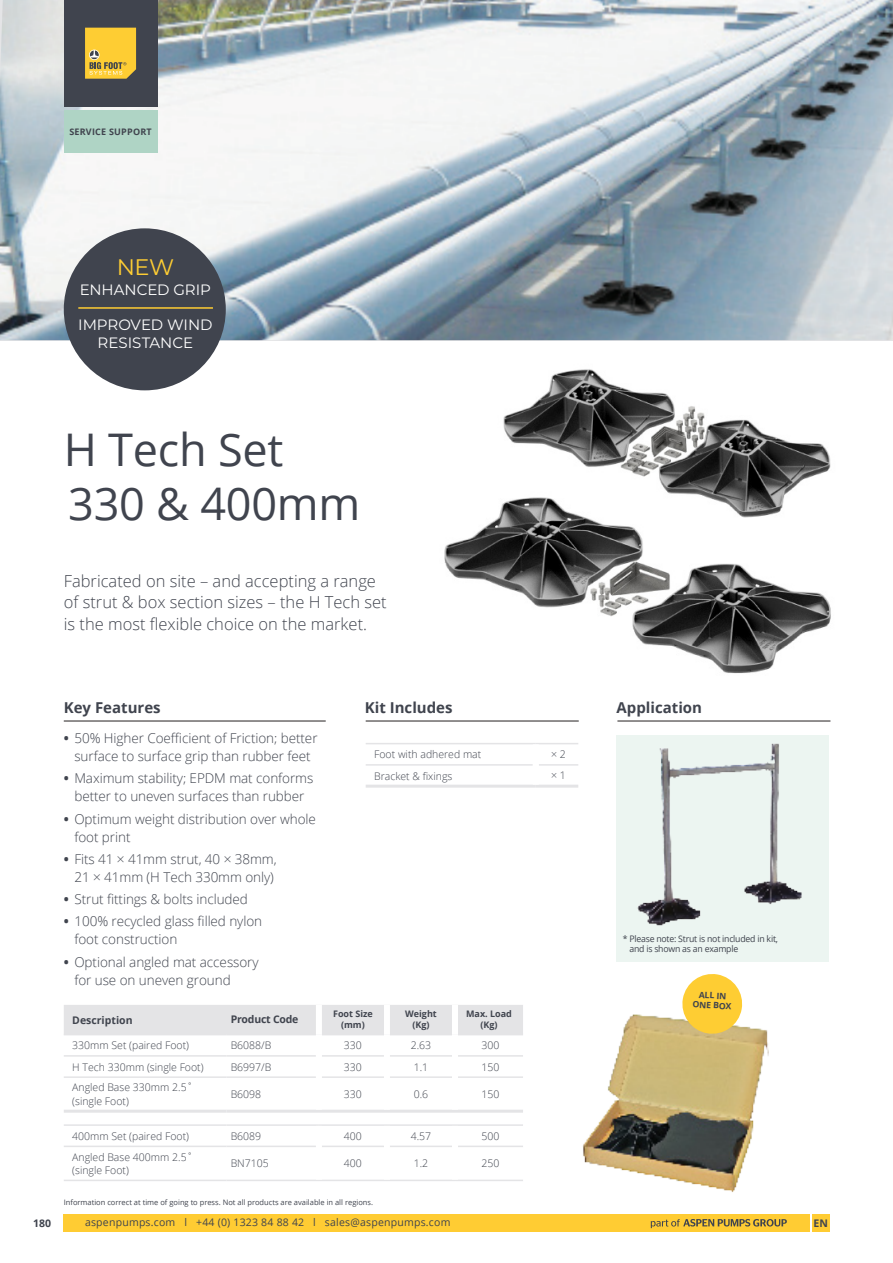
<style>
.page{position:relative;width:893px;height:1263px;background:#fff}
.page>*{position:absolute;margin:0;border:0;box-sizing:border-box;transform-origin:0 0}
.t1{font:45px/54px "Open Sans";letter-spacing:-.005em;color:#40444e}
.t2{font:22.5px "Montserrat";color:#fecd33}
.t3{font:300 16.5px/21.8px "Open Sans";color:#40444e}
.t4{font:15px/18px "Montserrat";letter-spacing:-.01em;color:#fff;text-align:center}
.t5{font:700 15px "Open Sans";color:#40444e}
.t6{font:300 13.5px/18px "Open Sans";letter-spacing:-.005em;color:#40444e;text-align:center}
.t7{font:300 10.5px/13.5px "Open Sans";color:#40444e}
.t8{font:10.5px "Open Sans";letter-spacing:.02em;color:#40444e}
.t9{font:700 10.5px "Open Sans";color:#40444e}
.t10{font:700 10.5px "Open Sans";letter-spacing:-.02em;color:#40444e}
.t11{font:9px/9.8px "Open Sans";letter-spacing:-.025em;color:#40444e}
.t12{font:700 9px/10.8px "Open Sans";color:#40444e;text-align:center}
.t13{font:700 9px "Open Sans";letter-spacing:.025em;color:#40444e}
.t14{font:700 8.7px/9.9px "Open Sans";color:#40444e;text-align:center}
.t15{font:7.5px "Open Sans";color:#40444e}
.s1{font-weight:700}
</style>
<div class="page">
<img style="left:493px;top:340px;width:343px;height:99px">
<img style="left:444px;top:439px;width:387px;height:235px">
<img style="left:0;top:0;width:893px;height:340px">
<div style="left:64px;top:1005px;width:459px;height:29px;background:#e4e4e6"></div>
<hr style="left:64px;top:1034px;width:162px;height:1px;background:#e4e4e6">
<hr style="left:226px;top:1034px;width:90px;height:1px;background:#e4e4e6">
<hr style="left:322px;top:1034px;width:62px;height:1px;background:#e4e4e6">
<hr style="left:390px;top:1034px;width:62px;height:1px;background:#e4e4e6">
<hr style="left:458px;top:1034px;width:65px;height:1px;background:#e4e4e6">
<hr style="left:64px;top:1055px;width:162px;height:2px;background:#e4e4e6">
<hr style="left:64px;top:1076px;width:162px;height:2px;background:#e4e4e6">
<hr style="left:64px;top:1110px;width:162px;height:3px;background:#e4e4e6">
<hr style="left:226px;top:1055px;width:90px;height:2px;background:#e4e4e6">
<hr style="left:226px;top:1076px;width:90px;height:2px;background:#e4e4e6">
<hr style="left:226px;top:1110px;width:93px;height:3px;background:#e4e4e6">
<hr style="left:322px;top:1055px;width:62px;height:2px;background:#e4e4e6">
<hr style="left:322px;top:1076px;width:62px;height:2px;background:#e4e4e6">
<hr style="left:319px;top:1110px;width:68px;height:3px;background:#e4e4e6">
<hr style="left:390px;top:1055px;width:62px;height:2px;background:#e4e4e6">
<hr style="left:390px;top:1076px;width:62px;height:2px;background:#e4e4e6">
<hr style="left:387px;top:1110px;width:68px;height:3px;background:#e4e4e6">
<hr style="left:458px;top:1055px;width:65px;height:2px;background:#e4e4e6">
<hr style="left:458px;top:1076px;width:65px;height:2px;background:#e4e4e6">
<hr style="left:455px;top:1110px;width:68px;height:3px;background:#e4e4e6">
<div style="left:316px;top:1005px;width:6px;height:30px;background:#fff"></div>
<div style="left:384px;top:1005px;width:6px;height:30px;background:#fff"></div>
<div style="left:452px;top:1005px;width:6px;height:30px;background:#fff"></div>
<hr style="left:64px;top:1124px;width:162px;height:2px;background:#e4e4e6">
<hr style="left:226px;top:1124px;width:93px;height:2px;background:#e4e4e6">
<hr style="left:319px;top:1124px;width:68px;height:2px;background:#e4e4e6">
<hr style="left:387px;top:1124px;width:68px;height:2px;background:#e4e4e6">
<hr style="left:455px;top:1124px;width:68px;height:2px;background:#e4e4e6">
<hr style="left:64px;top:1145px;width:162px;height:2px;background:#e4e4e6">
<hr style="left:64px;top:1179px;width:162px;height:2px;background:#e4e4e6">
<hr style="left:226px;top:1145px;width:90px;height:2px;background:#e4e4e6">
<hr style="left:226px;top:1179px;width:93px;height:2px;background:#e4e4e6">
<hr style="left:322px;top:1145px;width:62px;height:2px;background:#e4e4e6">
<hr style="left:319px;top:1179px;width:68px;height:2px;background:#e4e4e6">
<hr style="left:390px;top:1145px;width:62px;height:2px;background:#e4e4e6">
<hr style="left:387px;top:1179px;width:68px;height:2px;background:#e4e4e6">
<hr style="left:458px;top:1145px;width:65px;height:2px;background:#e4e4e6">
<hr style="left:455px;top:1179px;width:68px;height:2px;background:#e4e4e6">
<hr style="left:366px;top:743px;width:170px;height:1px;background:#e4e4e6">
<hr style="left:536px;top:743px;width:42px;height:1px;background:#e4e4e6">
<hr style="left:366px;top:764px;width:167px;height:2px;background:#e4e4e6">
<hr style="left:366px;top:785px;width:170px;height:3px;background:#e4e4e6">
<hr style="left:539px;top:764px;width:39px;height:2px;background:#e4e4e6">
<hr style="left:536px;top:785px;width:42px;height:3px;background:#e4e4e6">
<div style="left:617px;top:734px;width:212px;height:227px;background:#ecf5f1"></div>
<img style="left:637px;top:743px;width:165px;height:183px">
<img style="left:583px;top:1014px;width:186px;height:178px">
<hr style="left:64px;top:721px;width:262px;height:1px;background:#231f20">
<hr style="left:366px;top:721px;width:213px;height:1px;background:#231f20">
<hr style="left:617px;top:721px;width:213px;height:1px;background:#231f20">
<div style="left:64px;top:228px;width:162px;height:162px;background:#40444e;border-radius:50%"></div>
<hr style="left:78px;top:307px;width:135px;height:2px;background:#fecd33">
<svg style="left:680px;top:974px;width:64px;height:62px"></svg>
<svg style="left:64px;top:0;width:93px;height:153px"></svg>
<div style="left:64px;top:1214px;width:746px;height:17px;background:#fc3"></div>
<div style="left:812px;top:1214px;width:17px;height:17px;background:#fc3"></div>
<svg style="left:651px;top:1219px;width:136px;height:9px"></svg>
<p class="t13" style="left:69px;top:126px;width:84px">SERVICE SUPPORT</p>
<p class="t2" style="left:117px;top:251px;width:59px">NEW</p>
<p class="t4" style="left:80px;top:280px;width:133px">ENHANCED GRIP</p>
<p class="t4" style="left:78px;top:315px;width:136px">IMPROVED WIND<br>RESISTANCE</p>
<p class="t1" style="left:64px;top:422px;width:298px">H Tech Set<br>330 &amp; 400mm</p>
<p class="t3" style="left:64px;top:569px;width:324px">Fabricated on site – and accepting a range of strut &amp; box section sizes – the H Tech set is the most flexible choice on the market.</p>
<p class="t5" style="left:64px;top:697px;width:98px">Key Features</p>
<p class="t5" style="left:365px;top:697px;width:89px">Kit Includes</p>
<p class="t5" style="left:617px;top:697px;width:87px">Application</p>
<p class="t6" style="left:64px;top:729px;width:255px"><span class="s1">•</span> 50% Higher Coefficient of Friction; better surface to surface grip than rubber feet</p>
<p class="t6" style="left:64px;top:769px;width:251px"><span class="s1">•</span> Maximum stability; EPDM mat conforms better to uneven surfaces than rubber</p>
<p class="t6" style="left:74px;top:809px;width:243px;text-align:left;text-indent:-11px"><span class="s1">•</span> Optimum weight distribution over whole foot print</p>
<p class="t6" style="left:64px;top:849px;width:214px"><span class="s1">•</span> Fits 41 × 41mm strut, 40 × 38mm,<br>21 × 41mm (H Tech 330mm only)</p>
<p class="t6" style="left:64px;top:890px;width:186px"><span class="s1">•</span> Strut fittings &amp; bolts included</p>
<p class="t6" style="left:74px;top:912px;width:189px;text-align:left;text-indent:-11px"><span class="s1">•</span> 100% recycled glass filled nylon foot construction</p>
<p class="t6" style="left:74px;top:952px;width:186px;text-align:left;text-indent:-11px"><span class="s1">•</span> Optional angled mat accessory for use on uneven ground</p>
<p class="t7" style="left:374px;top:747px;width:109px">Foot with adhered mat</p>
<p class="t7" style="left:551px;top:747px;width:16px">× 2</p>
<p class="t7" style="left:374px;top:769px;width:80px">Bracket &amp; fixings</p>
<p class="t7" style="left:551px;top:768px;width:16px">× 1</p>
<p class="t9" style="left:72px;top:1012px;width:62px">Description</p>
<p class="t10" style="left:231px;top:1012px;width:69px">Product Code</p>
<p class="t12" style="left:333px;top:1008px;width:41px">Foot Size (mm)</p>
<p class="t12" style="left:405px;top:1008px;width:33px">Weight (Kg)</p>
<p class="t12" style="left:466px;top:1008px;width:47px">Max. Load (Kg)</p>
<p class="t7" style="left:72px;top:1038px;width:118px">330mm Set (paired Foot)</p>
<p class="t7" style="left:231px;top:1038px;width:42px">B6088/B</p>
<p class="t7" style="left:344px;top:1038px;width:19px">330</p>
<p class="t7" style="left:411px;top:1038px;width:22px">2.63</p>
<p class="t7" style="left:481px;top:1038px;width:19px">300</p>
<p class="t7" style="left:72px;top:1060px;width:133px">H Tech 330mm (single Foot)</p>
<p class="t7" style="left:231px;top:1060px;width:42px">B6997/B</p>
<p class="t7" style="left:344px;top:1060px;width:19px">330</p>
<p class="t7" style="left:414px;top:1060px;width:16px">1.1</p>
<p class="t7" style="left:481px;top:1060px;width:19px">150</p>
<p class="t7" style="left:72px;top:1080px;width:122px">Angled Base 330mm 2.5˚ (single Foot)</p>
<p class="t7" style="left:231px;top:1087px;width:32px">B6098</p>
<p class="t7" style="left:344px;top:1087px;width:19px">330</p>
<p class="t7" style="left:414px;top:1087px;width:16px">0.6</p>
<p class="t7" style="left:481px;top:1087px;width:19px">150</p>
<p class="t7" style="left:72px;top:1129px;width:118px">400mm Set (paired Foot)</p>
<p class="t7" style="left:231px;top:1129px;width:32px">B6089</p>
<p class="t7" style="left:344px;top:1129px;width:19px">400</p>
<p class="t7" style="left:411px;top:1129px;width:22px">4.57</p>
<p class="t7" style="left:481px;top:1129px;width:19px">500</p>
<p class="t7" style="left:72px;top:1150px;width:122px">Angled Base 400mm 2.5˚ (single Foot)</p>
<p class="t7" style="left:231px;top:1156px;width:40px">BN7105</p>
<p class="t7" style="left:344px;top:1156px;width:19px">400</p>
<p class="t7" style="left:414px;top:1156px;width:16px">1.2</p>
<p class="t7" style="left:481px;top:1156px;width:19px">250</p>
<p class="t15" style="left:64px;top:1197px;width:311px">Information correct at time of going to press. Not all products are available in all regions.</p>
<p class="t11" style="left:629px;top:934px;width:150px;text-indent:-7px">* Please note: Strut is not included in kit, and is shown as an example</p>
<p class="t14" style="left:693px;top:989px;width:41px;rotate:3deg">ALL IN<br>ONE BOX</p>
<p class="t9" style="left:33px;top:1215px;width:19px">180</p>
<p class="t8" style="left:85px;top:1215px;width:367px">aspenpumps.com l +44 (0) 1323 84 88 42 l sales@aspenpumps.com</p>
<p class="t9" style="left:813px;top:1215px;width:16px">EN</p>
</div>
